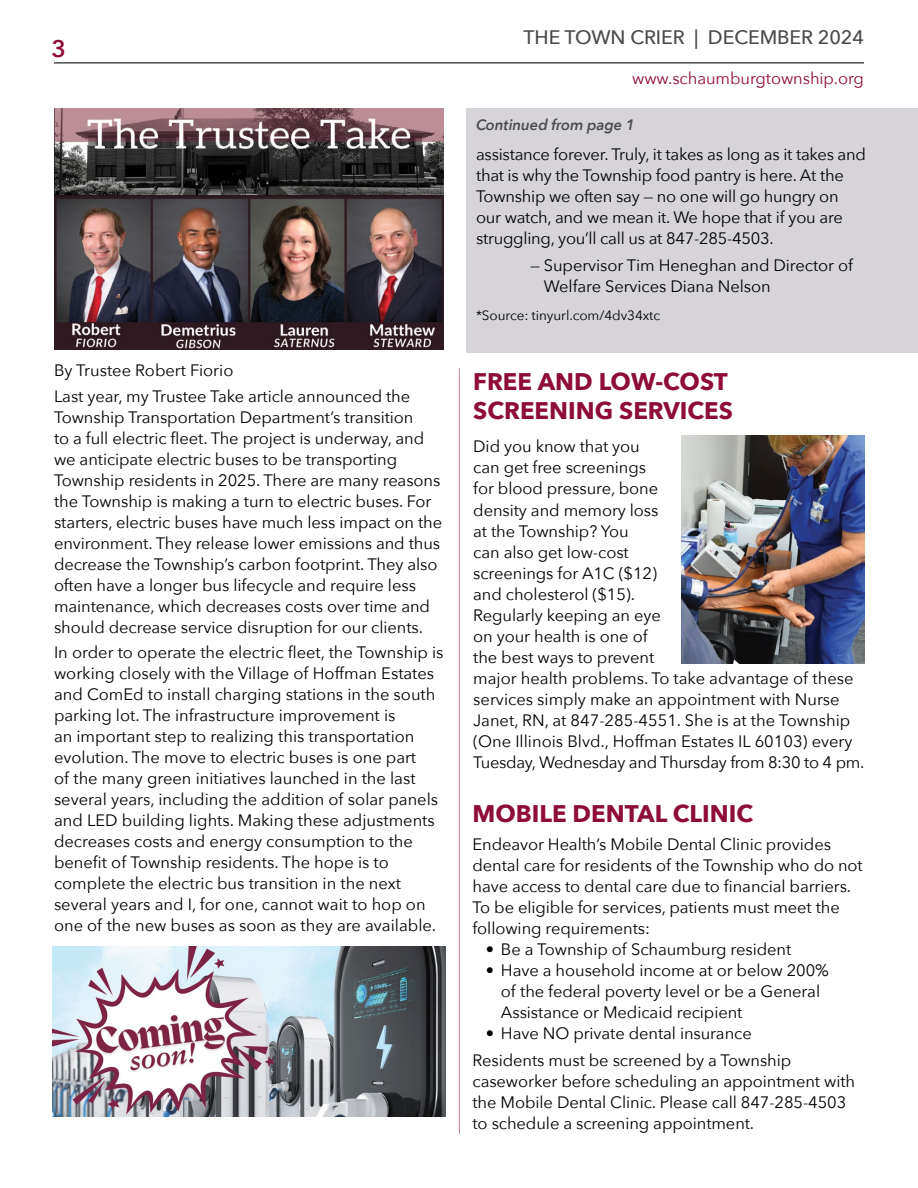
<style>
.page{position:relative;width:918px;height:1188px;background:#fff}
.page>*{position:absolute;margin:0;border:0;box-sizing:border-box;transform-origin:0 0}
.t1{font:700 24px/28.8px "Avenir Next";color:#8e0c3a}
.t2{font:600 24px "Avenir Next";color:#8e0c3a}
.t3{font:500 19.5px "Avenir Next";letter-spacing:-.005em;color:#4a4b4b}
.t4{font:16.5px/21px "Avenir Next";letter-spacing:-.005em;color:#000}
.t5{font:16.5px "Avenir Next";letter-spacing:-.005em;color:#8e0c3a}
.t6{font:italic 600 15px "Avenir Next";letter-spacing:-.005em;color:#4a4b4b}
.t7{font:13.5px "Avenir Next";letter-spacing:-.005em;color:#000}
</style>
<div class="page">
<hr style="left:54px;top:62px;width:810px;height:2px;background:#4a4b4b">
<div style="left:467px;top:109px;width:451px;height:244px;background:#d6d4d9"></div>
<hr style="left:459px;top:368px;width:1px;height:766px;background:#c6859c">
<img style="left:54px;top:109px;width:389px;height:240px">
<img style="left:682px;top:436px;width:183px;height:227px">
<img style="left:53px;top:947px;width:392px;height:170px">
<h1 class="t2" style="left:51px;top:28px;width:16px">3</h1>
<p class="t4" style="left:54px;top:357px;width:358px;line-height:25.7px">By Trustee Robert Fiorio<br>Last year, my Trustee Take article announced the</p>
<p class="t4" style="left:54px;top:406px;width:390px">Township Transportation Department’s transition<br>to a full electric fleet. The project is underway, and we anticipate electric buses to be transporting Township residents in 2025. There are many reasons the Township is making a turn to electric buses. For starters, electric buses have much less impact on the environment. They release lower emissions and thus decrease the Township’s carbon footprint. They also often have a longer bus lifecycle and require less maintenance, which decreases costs over time and should decrease service disruption for our clients.</p>
<p class="t4" style="left:54px;top:641px;width:391px">In order to operate the electric fleet, the Township is working closely with the Village of Hoffman Estates and ComEd to install charging stations in the south parking lot. The infrastructure improvement is<br>an important step to realizing this transportation evolution. The move to electric buses is one part<br>of the many green initiatives launched in the last several years, including the addition of solar panels and LED building lights. Making these adjustments decreases costs and energy consumption to the benefit of Township residents. The hope is to complete the electric bus transition in the next several years and I, for one, cannot wait to hop on one of the new buses as soon as they are available.</p>
<p class="t3" style="left:524px;top:21px;width:342px">THE TOWN CRIER | DECEMBER 2024</p>
<p class="t5" style="left:632px;top:64px;width:233px">www.schaumburgtownship.org</p>
<p class="t6" style="left:476px;top:112px;width:161px">Continued from page 1</p>
<p class="t4" style="left:476px;top:143px;width:392px">assistance forever. Truly, it takes as long as it takes and that is why the Township food pantry is here. At the Township we often say — no one will go hungry on our watch, and we mean it. We hope that if you are struggling, you’ll call us at 847-285-4503.</p>
<p class="t4" style="left:544px;top:255px;width:311px;text-indent:-14px">— Supervisor Tim Heneghan and Director of<br>Welfare Services Diana Nelson</p>
<p class="t7" style="left:476px;top:304px;width:186px">*Source: tinyurl.com/4dv34xtc</p>
<h1 class="t1" style="left:473px;top:367px;width:261px">FREE AND LOW-COST<br>SCREENING SERVICES</h1>
<p class="t4" style="left:473px;top:436px;width:393px">Did you know that you<br>can get free screenings<br>for blood pressure, bone<br>density and memory loss<br>at the Township? You<br>can also get low-cost<br>screenings for A1C ($12)<br>and cholesterol ($15).<br>Regularly keeping an eye<br>on your health is one of<br>the best ways to prevent<br>major health problems. To take advantage of these services simply make an appointment with Nurse<br>Janet, RN, at 847-285-4551. She is at the Township (One Illinois Blvd., Hoffman Estates IL 60103) every<br>Tuesday, Wednesday and Thursday from 8:30 to 4 pm.</p>
<h1 class="t1" style="left:473px;top:799px;width:282px">MOBILE DENTAL CLINIC</h1>
<p class="t4" style="left:472px;top:833px;width:392px">Endeavor Health’s Mobile Dental Clinic provides dental care for residents of the Township who do not have access to dental care due to financial barriers.<br>To be eligible for services, patients must meet the following requirements:</p>
<p class="t4" style="left:486px;top:938px;width:307px">• Be a Township of Schaumburg resident</p>
<p class="t4" style="left:501px;top:959px;width:329px;text-indent:-15px">• Have a household income at or below 200% of the federal poverty level or be a General<br>Assistance or Medicaid recipient</p>
<p class="t4" style="left:472px;top:1018px;width:320px;line-height:27.8px;text-indent:13px">• Have NO private dental insurance<br>Residents must be screened by a Township</p>
<p class="t4" style="left:472px;top:1070px;width:384px">caseworker before scheduling an appointment with the Mobile Dental Clinic. Please call 847-285-4503 to schedule a screening appointment.</p>
</div>
